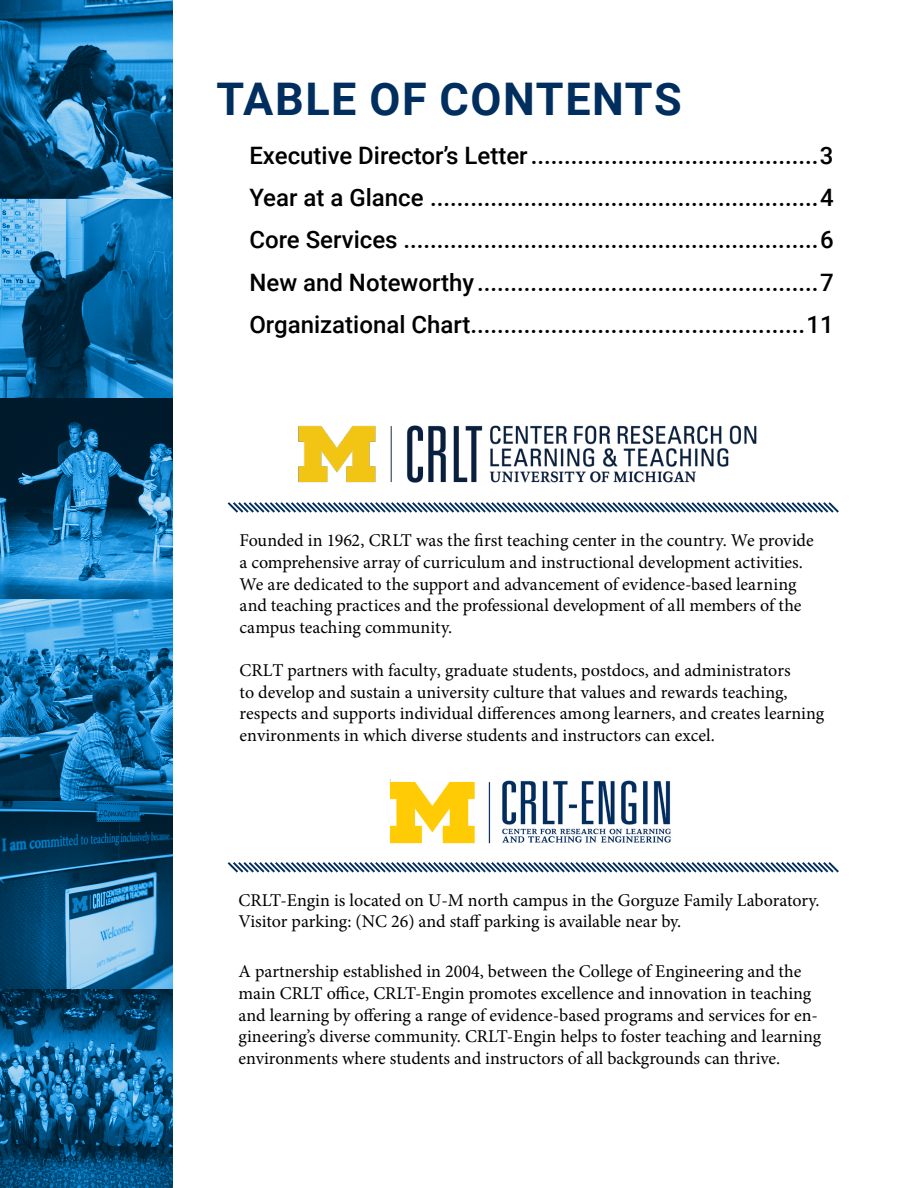
<style>
.page{position:relative;width:918px;height:1188px;background:#fff}
.page>*{position:absolute;margin:0;border:0;box-sizing:border-box;transform-origin:0 0}
.t1{font:700 45px "Roboto";letter-spacing:.035em;color:#002e5e}
.t2{font:500 24px/42.3px "Roboto";color:#000;text-align:justify}
.t3{font:18px/21.6px "Minion Pro";color:#000}
</style>
<div class="page">
<svg style="left:227px;top:502px;width:612px;height:11px"></svg>
<svg style="left:227px;top:862px;width:612px;height:11px"></svg>
<img style="left:298px;top:426px;width:459px;height:57px">
<svg style="left:0;top:0;width:173px;height:1188px"></svg>
<img style="left:389px;top:780px;width:283px;height:64px">
<h1 class="t1" style="left:216px;top:67px;width:467px">TABLE OF CONTENTS</h1>
<p class="t2" style="left:249px;top:133px;width:586px">Executive Director’s Letter...........................................3<br>Year at a Glance ..........................................................4<br>Core Services ..............................................................6<br>New and Noteworthy ...................................................7<br>Organizational Chart..................................................11</p>
<p class="t3" style="left:240px;top:530px;width:576px">Founded in 1962, CRLT was the first teaching center in the country. We provide a comprehensive array of curriculum and instructional development activities.<br>We are dedicated to the support and advancement of evidence-based learning and teaching practices and the professional development of all members of the campus teaching community.</p>
<p class="t3" style="left:240px;top:660px;width:586px">CRLT partners with faculty, graduate students, postdocs, and administrators<br>to develop and sustain a university culture that values and rewards teaching, respects and supports individual differences among learners, and creates learning environments in which diverse students and instructors can excel.</p>
<p class="t3" style="left:239px;top:889px;width:583px">CRLT-Engin is located on U-M north campus in the Gorguze Family Laboratory.<br>Visitor parking: (NC 26) and staff parking is available near by.</p>
<p class="t3" style="left:239px;top:961px;width:584px">A partnership established in 2004, between the College of Engineering and the main CRLT office, CRLT-Engin promotes excellence and innovation in teaching and learning by offering a range of evidence-based programs and services for en&shy;gineering’s diverse community. CRLT-Engin helps to foster teaching and learning environments where students and instructors of all backgrounds can thrive.</p>
</div>
